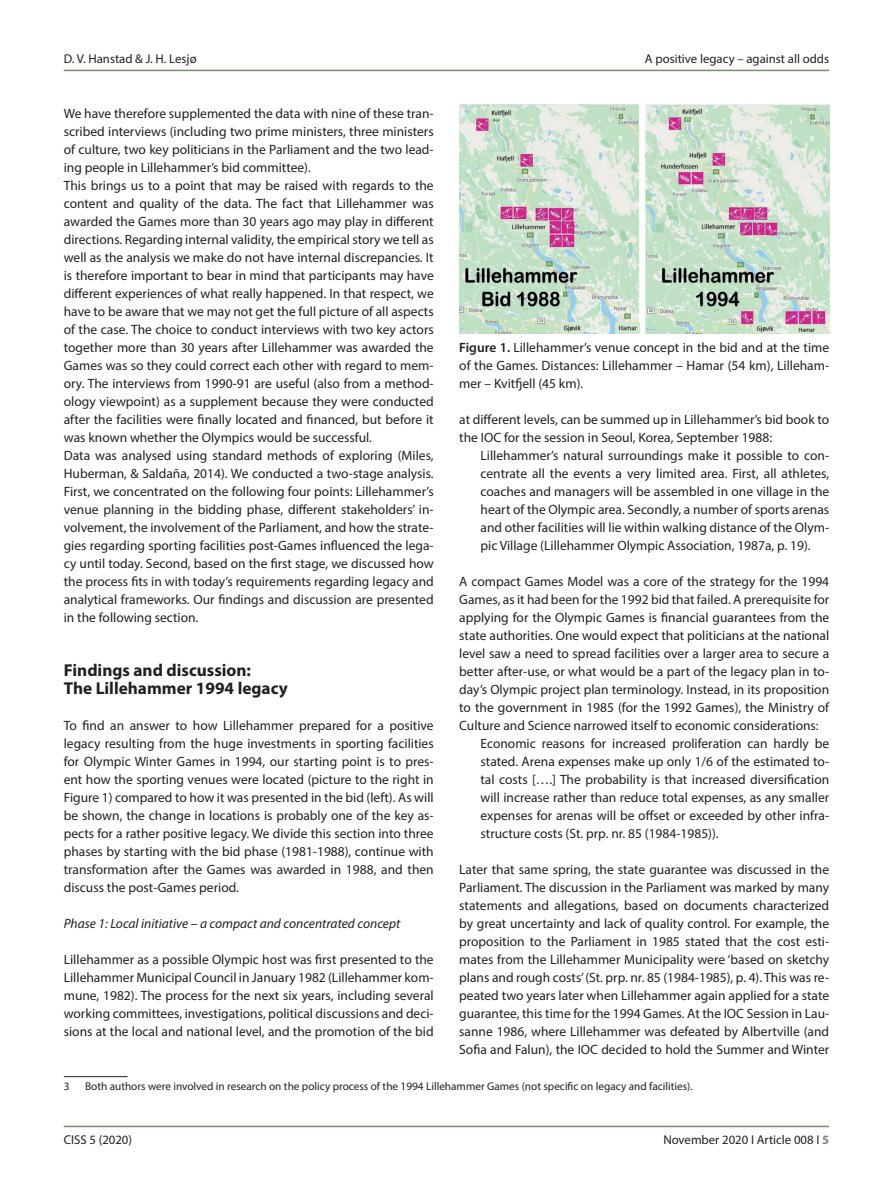
<style>
.page{position:relative;width:893px;height:1191px;background:#fff}
.page>*{position:absolute;margin:0;border:0;box-sizing:border-box;transform-origin:0 0}
.t1{font:700 17.25px/18px "Myriad Pro";color:#231f20}
.t2{font:13.5px/18px "Myriad Pro";color:#231f20;text-align:justify}
.t3{font:italic 13.5px "Myriad Pro";color:#231f20}
.t4{font:12.75px "Myriad Pro";color:#231f20}
.t5{font:11.25px "Myriad Pro";color:#231f20}
.s1{font-weight:600}
.s2{font-weight:700;color:#808285}
</style>
<div class="page">
<hr style="left:64px;top:1125px;width:765px;height:2px;background:#768e6d">
<hr style="left:64px;top:70px;width:765px;height:1px;background:#768e6d">
<hr style="left:64px;top:1076px;width:64px;height:1px;background:#231f20">
<img style="left:459px;top:105px;width:370px;height:229px">
<p class="t4" style="left:64px;top:51px;width:134px">D. V. Hanstad &amp; J. H. Lesjø</p>
<p class="t4" style="left:645px;top:51px;width:186px">A positive legacy – against all odds</p>
<p class="t2" style="left:64px;top:104px;width:371px;text-align:left">We have therefore supplemented the data with nine of these tran&shy;scribed interviews (including two prime ministers, three ministers of culture, two key politicians in the Parliament and the two lead&shy;ing people in Lillehammer’s bid committee).<br>This brings us to a point that may be raised with regards to the content and quality of the data. The fact that Lillehammer was awarded the Games more than 30 years ago may play in different directions. Regarding internal validity, the empirical story we tell as well as the analysis we make do not have internal discrepancies. It is therefore important to bear in mind that participants may have different experiences of what really happened. In that respect, we have to be aware that we may not get the full picture of all aspects of the case. The choice to conduct interviews with two key actors together more than 30 years after Lillehammer was awarded the Games was so they could correct each other with regard to mem&shy;ory. The interviews from 1990-91 are useful (also from a method&shy;ology viewpoint) as a supplement because they were conducted after the facilities were finally located and financed, but before it was known whether the Olympics would be successful.<br>Data was analysed using standard methods of exploring (Miles, Huberman, &amp; Saldaña, 2014). We conducted a two-stage analysis.<br>First, we concentrated on the following four points: Lillehammer’s venue planning in the bidding phase, different stakeholders’ in&shy;volvement, the involvement of the Parliament, and how the strate&shy;gies regarding sporting facilities post-Games influenced the lega&shy;cy until today. Second, based on the first stage, we discussed how the process fits in with today’s requirements regarding legacy and analytical frameworks. Our findings and discussion are presented in the following section.</p>
<p class="t1" style="left:64px;top:660px;width:226px">Findings and discussion:<br>The Lillehammer 1994 legacy</p>
<p class="t2" style="left:64px;top:716px;width:371px">To find an answer to how Lillehammer prepared for a positive legacy resulting from the huge investments in sporting facilities for Olympic Winter Games in 1994, our starting point is to pres&shy;ent how the sporting venues were located (picture to the right in Figure 1) compared to how it was presented in the bid (left). As will be shown, the change in locations is probably one of the key as&shy;pects for a rather positive legacy. We divide this section into three phases by starting with the bid phase (1981-1988), continue with transformation after the Games was awarded in 1988, and then discuss the post-Games period.</p>
<p class="t3" style="left:64px;top:915px;width:338px">Phase 1: Local initiative – a compact and concentrated concept</p>
<p class="t2" style="left:64px;top:950px;width:371px">Lillehammer as a possible Olympic host was first presented to the Lillehammer Municipal Council in January 1982 (Lillehammer kom&shy;mune, 1982). The process for the next six years, including several working committees, investigations, political discussions and deci&shy;sions at the local and national level, and the promotion of the bid</p>
<p class="t2" style="left:459px;top:338px;width:371px"><span class="s1">Figure 1.</span> Lillehammer’s venue concept in the bid and at the time of the Games. Distances: Lillehammer – Hamar (54 km), Lilleham&shy;mer – Kvitfjell (45 km).</p>
<p class="t2" style="left:459px;top:410px;width:371px">at different levels, can be summed up in Lillehammer’s bid book to the IOC for the session in Seoul, Korea, September 1988:</p>
<p class="t2" style="left:480px;top:446px;width:350px">Lillehammer’s natural surroundings make it possible to con&shy;centrate all the events a very limited area. First, all athletes, coaches and managers will be assembled in one village in the heart of the Olympic area. Secondly, a number of sports arenas and other facilities will lie within walking distance of the Olym&shy;pic Village (Lillehammer Olympic Association, 1987a, p. 19).</p>
<p class="t2" style="left:459px;top:572px;width:371px">A compact Games Model was a core of the strategy for the 1994</p>
<p class="t2" style="left:459px;top:590px;width:371px">Games, as it had been for the 1992 bid that failed. A prerequisite for</p>
<p class="t2" style="left:459px;top:608px;width:371px">applying for the Olympic Games is financial guarantees from the</p>
<p class="t2" style="left:459px;top:626px;width:371px">state authorities. One would expect that politicians at the national</p>
<p class="t2" style="left:459px;top:644px;width:371px">level saw a need to spread facilities over a larger area to secure a</p>
<p class="t2" style="left:459px;top:662px;width:371px">better after-use, or what would be a part of the legacy plan in to-</p>
<p class="t2" style="left:459px;top:680px;width:371px">day’s Olympic project plan terminology. Instead, in its proposition</p>
<p class="t2" style="left:459px;top:698px;width:371px">to the government in 1985 (for the 1992 Games), the Ministry of</p>
<p class="t2" style="left:459px;top:716px;width:361px">Culture and Science narrowed itself to economic considerations:</p>
<p class="t2" style="left:480px;top:734px;width:350px">Economic reasons for increased proliferation can hardly be</p>
<p class="t2" style="left:480px;top:752px;width:350px">stated. Arena expenses make up only 1/6 of the estimated to-</p>
<p class="t2" style="left:480px;top:770px;width:350px">tal costs [….] The probability is that increased diversification</p>
<p class="t2" style="left:480px;top:788px;width:350px">will increase rather than reduce total expenses, as any smaller</p>
<p class="t2" style="left:480px;top:806px;width:350px">expenses for arenas will be offset or exceeded by other infra-</p>
<p class="t2" style="left:480px;top:824px;width:240px">structure costs (St. prp. nr. 85 (1984-1985)).</p>
<p class="t2" style="left:459px;top:860px;width:371px">Later that same spring, the state guarantee was discussed in the Parliament. The discussion in the Parliament was marked by many statements and allegations, based on documents characterized by great uncertainty and lack of quality control. For example, the proposition to the Parliament in 1985 stated that the cost esti&shy;mates from the Lillehammer Municipality were ‘based on sketchy plans and rough costs’ (St. prp. nr. 85 (1984-1985), p. 4). This was re&shy;peated two years later when Lillehammer again applied for a state guarantee, this time for the 1994 Games. At the IOC Session in Lau&shy;sanne 1986, where Lillehammer was defeated by Albertville (and Sofia and Falun), the IOC decided to hold the Summer and Winter</p>
<p class="t5" style="left:64px;top:1079px;width:7px">3</p>
<p class="t5" style="left:85px;top:1079px;width:609px">Both authors were involved in research on the policy process of the 1994 Lillehammer Games (not specific on legacy and facilities).</p>
<p class="t4" style="left:64px;top:1132px;width:70px">CISS 5 (2020)</p>
<p class="t4" style="left:663px;top:1132px;width:167px">November 2020 I Article 008 I <span class="s2">5</span></p>
</div>
